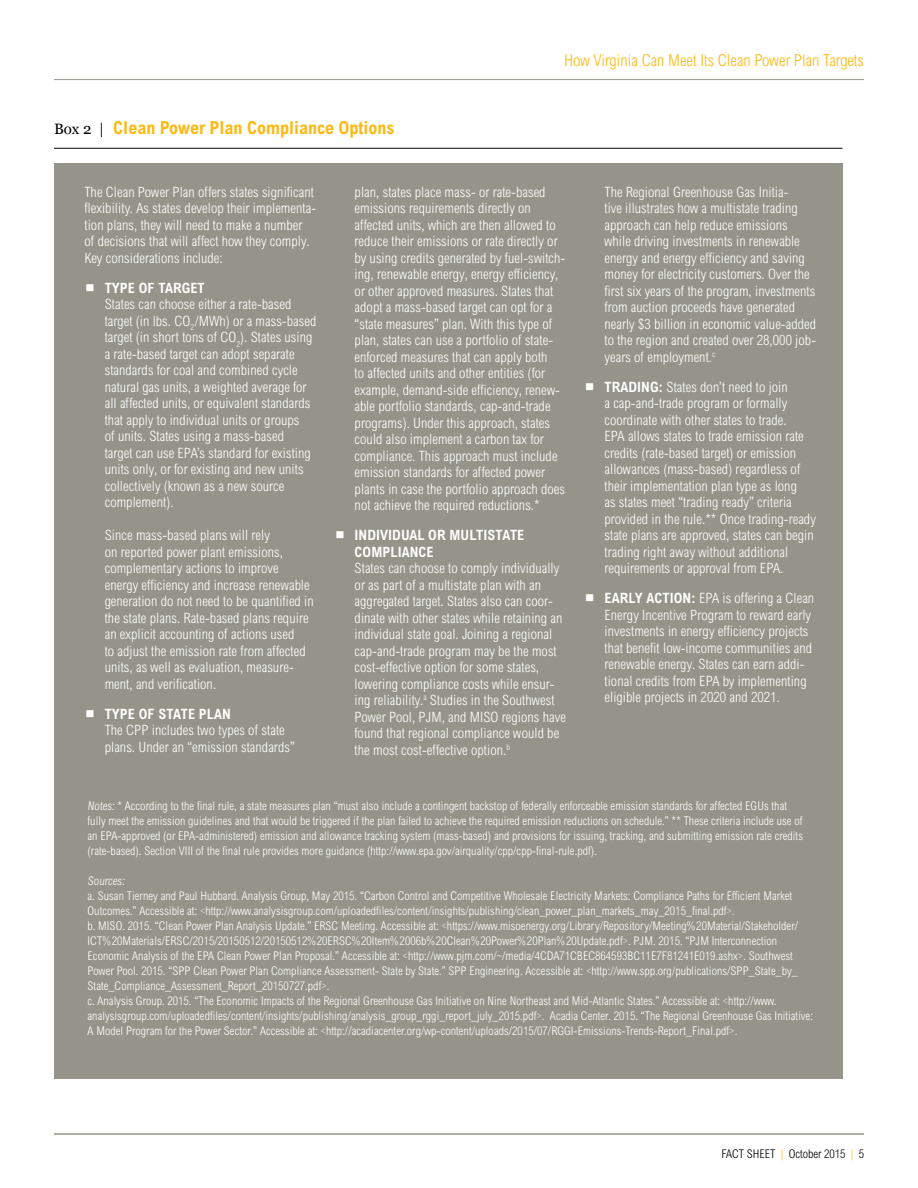
<style>
.page{position:relative;width:918px;height:1188px;background:#fff}
.page>*{position:absolute;margin:0;border:0;box-sizing:border-box;transform-origin:0 0}
.t1{font:700 condensed 18px "Arial MT Std";color:#fdb913}
.t2{font:300 condensed 16.5px "Arial MT Std";color:#fdb913}
.t3{font:300 condensed 14.25px/16.5px "Arial MT Std";letter-spacing:.005em;color:#fff}
.t4{font:700 condensed 14.25px/16.5px "Arial MT Std";letter-spacing:.005em;color:#fff}
.t5{font:300 condensed 12px/15px "Arial MT Std";letter-spacing:.005em;color:#fff}
.t6{font:300 condensed 12px "Arial MT Std";color:#000}
.s1{font-family:"Georgia";font-weight:400;font-stretch:normal;font-size:15px;color:#000}
.s2{font-family:"Georgia";font-weight:400;font-stretch:normal;font-size:31.5px}
.s3{font-weight:700}
.s4{color:#fdb913}
</style>
<div class="page">
<hr style="left:54px;top:1134px;width:810px;height:1px;background:#94948b">
<hr style="left:54px;top:79px;width:810px;height:1px;background:#94948b">
<hr style="left:54px;top:148px;width:788px;height:1px;background:#000">
<div style="left:54px;top:164px;width:788px;height:915px;background:#94948b"></div>
<p class="t1" style="left:54px;top:118px;width:342px"><span class="s1">Box 2 |</span> Clean Power Plan Compliance Options</p>
<p class="t2" style="left:564px;top:51px;width:301px">How Virginia Can Meet Its Clean Power Plan Targets</p>
<p class="t3" style="left:84px;top:183px;width:233px">The Clean Power Plan offers states significant flexibility. As states develop their implementa&shy;tion plans, they will need to make a number<br>of decisions that will affect how they comply.<br>Key considerations include:</p>
<p class="t3" style="left:105px;top:279px;width:213px;text-indent:-20px"><span class="s2">▪</span> <span class="s3">TYPE OF TARGET<br></span>States can choose either a rate-based target (in lbs. CO<sub>2</sub>/MWh) or a mass-based target (in short tons of CO<sub>2</sub>). States using a rate-based target can adopt separate standards for coal and combined cycle natural gas units, a weighted average for all affected units, or equivalent standards that apply to individual units or groups<br>of units. States using a mass-based<br>target can use EPA’s standard for existing units only, or for existing and new units collectively (known as a new source complement).</p>
<p class="t3" style="left:105px;top:527px;width:211px">Since mass-based plans will rely<br>on reported power plant emissions, complementary actions to improve energy efficiency and increase renewable generation do not need to be quantified in the state plans. Rate-based plans require an explicit accounting of actions used<br>to adjust the emission rate from affected units, as well as evaluation, measure&shy;ment, and verification.</p>
<p class="t3" style="left:105px;top:705px;width:192px;text-indent:-20px"><span class="s2">▪</span> <span class="s3">TYPE OF STATE PLAN<br></span>The CPP includes two types of state plans. Under an “emission standards”</p>
<p class="t3" style="left:355px;top:183px;width:212px">plan, states place mass- or rate-based emissions requirements directly on affected units, which are then allowed to reduce their emissions or rate directly or by using credits generated by fuel-switch&shy;ing, renewable energy, energy efficiency, or other approved measures. States that adopt a mass-based target can opt for a “state measures” plan. With this type of plan, states can use a portfolio of state&shy;enforced measures that can apply both<br>to affected units and other entities (for example, demand-side efficiency, renew&shy;able portfolio standards, cap-and-trade programs). Under this approach, states could also implement a carbon tax for compliance. This approach must include emission standards for affected power plants in case the portfolio approach does not achieve the required reductions.*</p>
<p class="t4" style="left:355px;top:527px;width:171px;text-indent:-20px"><span class="s2">▪</span> INDIVIDUAL OR MULTISTATE<br>COMPLIANCE</p>
<p class="t3" style="left:355px;top:560px;width:213px">States can choose to comply individually or as part of a multistate plan with an aggregated target. States also can coor&shy;dinate with other states while retaining an individual state goal. Joining a regional cap-and-trade program may be the most cost-effective option for some states, lowering compliance costs while ensur&shy;ing reliability.<sup>a</sup> Studies in the Southwest Power Pool, PJM, and MISO regions have found that regional compliance would be the most cost-effective option.<sup>b</sup></p>
<p class="t3" style="left:605px;top:183px;width:213px">The Regional Greenhouse Gas Initia-<br>tive illustrates how a multistate trading approach can help reduce emissions while driving investments in renewable energy and energy efficiency and saving money for electricity customers. Over the first six years of the program, investments from auction proceeds have generated nearly $3 billion in economic value-added to the region and created over 28,000 job&shy;years of employment.<sup>c</sup></p>
<p class="t3" style="left:604px;top:378px;width:213px;text-indent:-20px"><span class="s2">▪</span> <span class="s3">TRADING:</span> States don’t need to join<br>a cap-and-trade program or formally coordinate with other states to trade.<br>EPA allows states to trade emission rate credits (rate-based target) or emission allowances (mass-based) regardless of their implementation plan type as long<br>as states meet “trading ready” criteria provided in the rule.** Once trading-ready state plans are approved, states can begin trading right away without additional requirements or approval from EPA.</p>
<p class="t3" style="left:604px;top:590px;width:211px;text-indent:-20px"><span class="s2">▪</span> <span class="s3">EARLY ACTION:</span> EPA is offering a Clean Energy Incentive Program to reward early investments in energy efficiency projects that benefit low-income communities and renewable energy. States can earn addi&shy;tional credits from EPA by implementing eligible projects in 2020 and 2021.</p>
<p class="t5" style="left:88px;top:798px;width:717px">Notes: * According to the final rule, a state measures plan “must also include a contingent backstop of federally enforceable emission standards for affected EGUs that fully meet the emission guidelines and that would be triggered if the plan failed to achieve the required emission reductions on schedule.” ** These criteria include use of an EPA-approved (or EPA-administered) emission and allowance tracking system (mass-based) and provisions for issuing, tracking, and submitting emission rate credits (rate-based). Section VIII of the final rule provides more guidance (http://www.epa.gov/airquality/cpp/cpp-final-rule.pdf).</p>
<p class="t5" style="left:88px;top:873px;width:727px">Sources:<br>a. Susan Tierney and Paul Hubbard. Analysis Group, May 2015. “Carbon Control and Competitive Wholesale Electricity Markets: Compliance Paths for Efficient Market Outcomes.” Accessible at: &lt;http://www.analysisgroup.com/uploadedfiles/content/insights/publishing/clean_power_plan_markets_may_2015_final.pdf&gt;.<br>b. MISO. 2015. “Clean Power Plan Analysis Update.” ERSC Meeting. Accessible at: &lt;https://www.misoenergy.org/Library/Repository/Meeting%20Material/Stakeholder/ ICT%20Materials/ERSC/2015/20150512/20150512%20ERSC%20Item%2006b%20Clean%20Power%20Plan%20Update.pdf&gt;. PJM. 2015. “PJM Interconnection Economic Analysis of the EPA Clean Power Plan Proposal.” Accessible at: &lt;http://www.pjm.com/~/media/4CDA71CBEC864593BC11E7F81241E019.ashx&gt;. Southwest Power Pool. 2015. “SPP Clean Power Plan Compliance Assessment- State by State.” SPP Engineering. Accessible at: &lt;http://www.spp.org/publications/SPP_State_by_ State_Compliance_Assessment_Report_20150727.pdf&gt;.<br>c. Analysis Group. 2015. “The Economic Impacts of the Regional Greenhouse Gas Initiative on Nine Northeast and Mid-Atlantic States.” Accessible at: &lt;http://www. analysisgroup.com/uploadedfiles/content/insights/publishing/analysis_group_rggi_report_july_2015.pdf&gt;. Acadia Center. 2015. “The Regional Greenhouse Gas Initiative:<br>A Model Program for the Power Sector.” Accessible at: &lt;http://acadiacenter.org/wp-content/uploads/2015/07/RGGI-Emissions-Trends-Report_Final.pdf&gt;.</p>
<p class="t6" style="left:721px;top:1147px;width:144px">FACT SHEET <span class="s4">|</span> October 2015 <span class="s4">|</span> 5</p>
</div>
